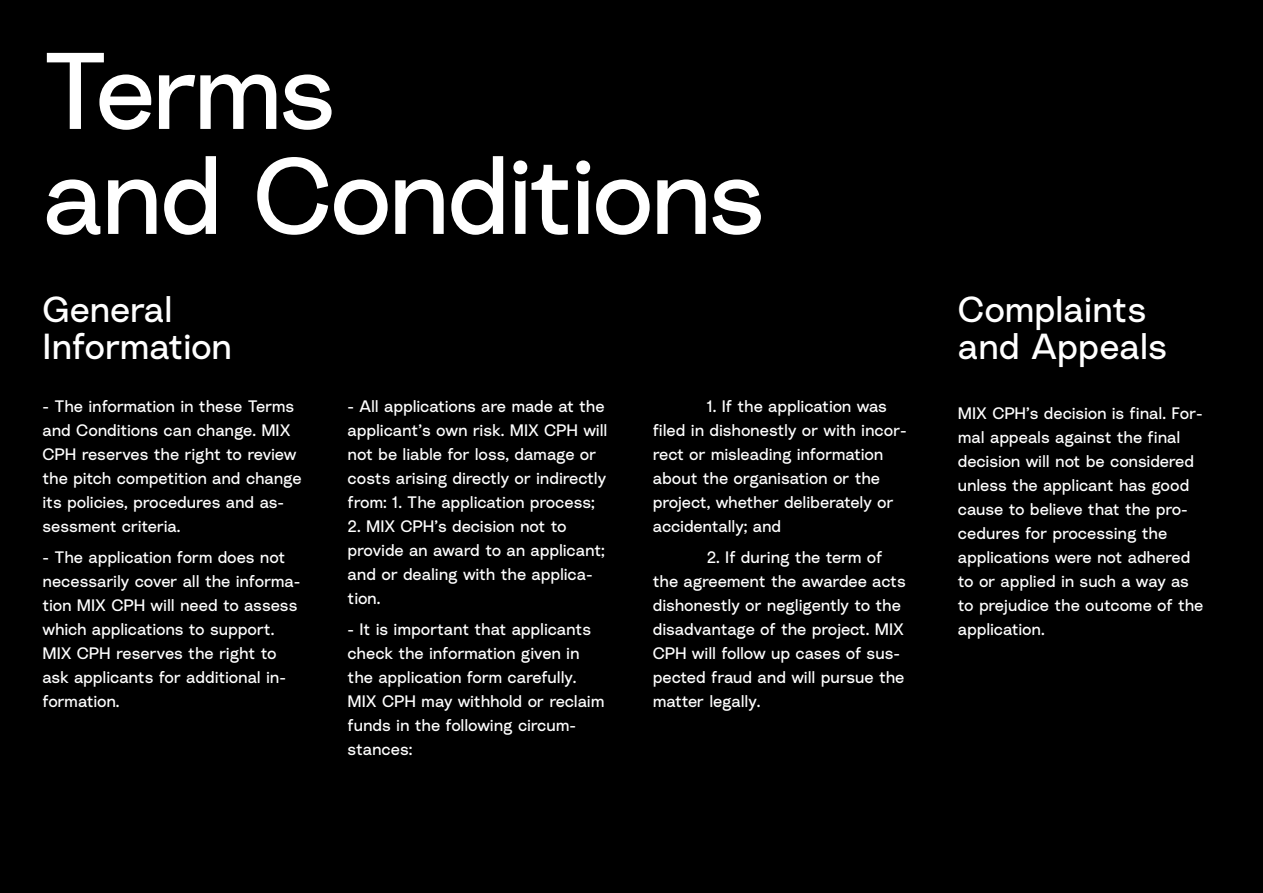
<style>
.page{position:relative;width:1263px;height:893px;background:#000}
.page>*{position:absolute;margin:0;border:0;box-sizing:border-box;transform-origin:0 0}
.t1{font:108px/105px "Radial";letter-spacing:-.035em;color:#fff}
.t2{font:36px/37.5px "Radial";letter-spacing:-.01em;color:#fff}
.t3{font:16.5px/24px "Radial";letter-spacing:-.01em;color:#fff}
</style>
<div class="page">
<h1 class="t1" style="left:43px;top:35px;width:724px">Terms<br>and Conditions</h1>
<h2 class="t2" style="left:43px;top:289px;width:191px">General<br>Information</h2>
<p class="t3" style="left:43px;top:393px;width:261px">- The information in these Terms and Conditions can change. MIX<br>CPH reserves the right to review the pitch competition and change its policies, procedures and as&shy;sessment criteria.</p>
<p class="t3" style="left:43px;top:545px;width:259px">- The application form does not necessarily cover all the informa&shy;tion MIX CPH will need to assess which applications to support.<br>MIX CPH reserves the right to ask applicants for additional in&shy;formation.</p>
<p class="t3" style="left:348px;top:393px;width:261px">- All applications are made at the applicant’s own risk. MIX CPH will not be liable for loss, damage or costs arising directly or indirectly from: 1. The application process;</p>
<p class="t3" style="left:348px;top:513px;width:259px">2. MIX CPH’s decision not to provide an award to an applicant; and or dealing with the applica&shy;tion.</p>
<p class="t3" style="left:348px;top:617px;width:258px">- It is important that applicants check the information given in the application form carefully.<br>MIX CPH may withhold or reclaim funds in the following circum&shy;stances:</p>
<p class="t3" style="left:653px;top:393px;width:256px;text-indent:54px">1. If the application was filed in dishonestly or with incor&shy;rect or misleading information about the organisation or the project, whether deliberately or accidentally; and</p>
<p class="t3" style="left:653px;top:545px;width:255px;text-indent:54px">2. If during the term of the agreement the awardee acts dishonestly or negligently to the disadvantage of the project. MIX<br>CPH will follow up cases of sus&shy;pected fraud and will pursue the matter legally.</p>
<h2 class="t2" style="left:958px;top:289px;width:211px">Complaints and Appeals</h2>
<p class="t3" style="left:958px;top:400px;width:247px">MIX CPH’s decision is final. For&shy;mal appeals against the final decision will not be considered unless the applicant has good cause to believe that the pro&shy;cedures for processing the applications were not adhered to or applied in such a way as to prejudice the outcome of the application.</p>
</div>
